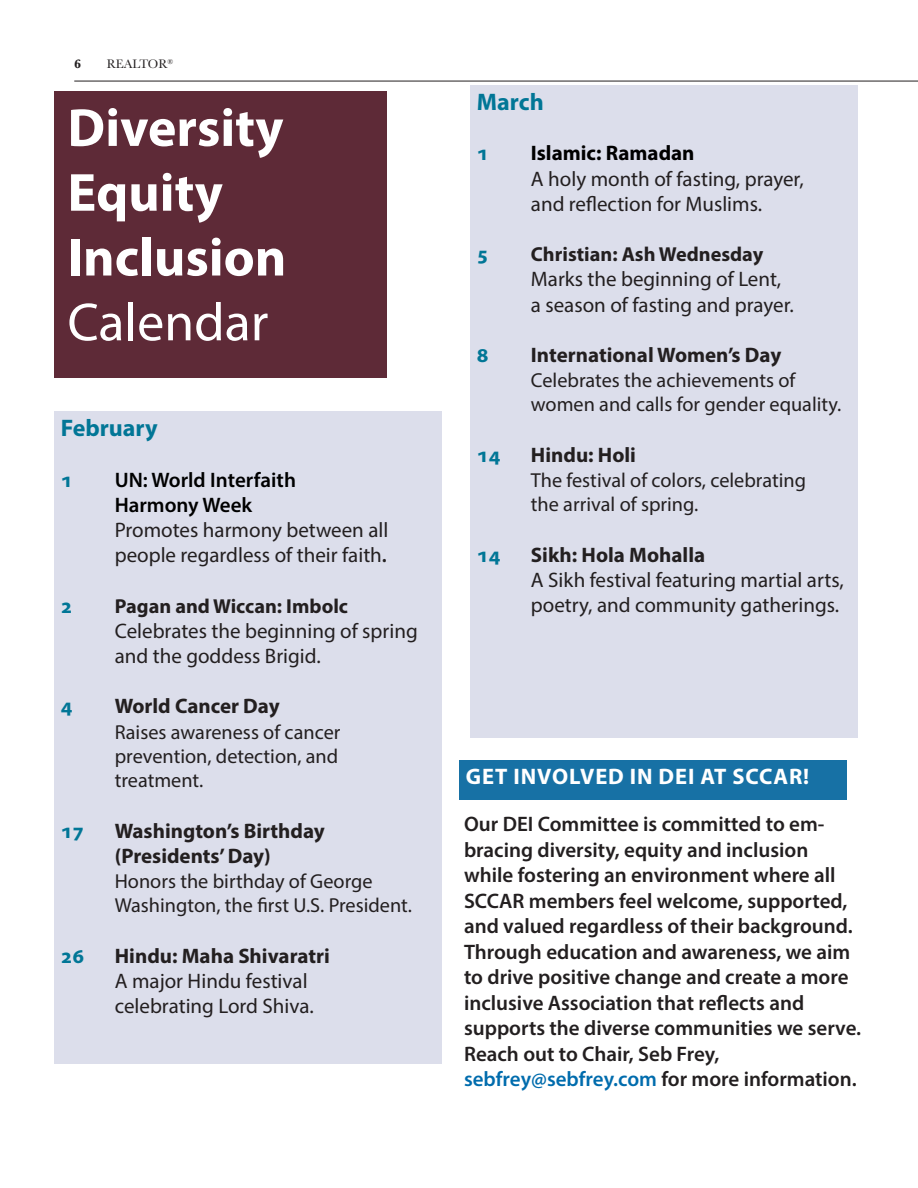
<style>
.page{position:relative;width:918px;height:1188px;background:#fff}
.page>*{position:absolute;margin:0;border:0;box-sizing:border-box;transform-origin:0 0}
.t1{font:700 54px "Myriad Pro";color:#fff}
.t2{font:54px "Myriad Pro";color:#fff}
.t3{font:700 24px "Myriad Pro";color:#017696}
.t4{font:700 22.5px "Myriad Pro";letter-spacing:.04em;color:#fff}
.t5{font:600 21px/25.5px "Myriad Pro";color:#231f20}
.t6{font:21px "Myriad Pro";color:#231f20}
.t7{font:700 21px "Myriad Pro";color:#231f20}
.t8{font:600 21px "Myriad Pro";color:#000}
.t9{font:700 21px "Myriad Pro";color:#000}
.t10{font:700 21px "Myriad Pro";color:#017696}
.t11{font:20.25px "Myriad Pro";color:#231f20}
.t12{font:700 20.25px "Myriad Pro";color:#231f20}
.t13{font:12.75px "Baskerville";color:#231f20}
.t14{font:700 12.75px "Baskerville";color:#231f20}
.s1{font-weight:600}
.s2{color:#006cad}
</style>
<div class="page">
<hr style="left:74px;top:81px;width:844px;height:1px;background:#231f20">
<div style="left:54px;top:92px;width:333px;height:286px;background:#5e2a37"></div>
<div style="left:54px;top:412px;width:388px;height:652px;background:#dcdeeb"></div>
<div style="left:470px;top:85px;width:388px;height:653px;background:#dcdeeb"></div>
<div style="left:459px;top:760px;width:388px;height:40px;background:#1771a5"></div>
<p class="t14" style="left:74px;top:55px;width:8px">6</p>
<p class="t13" style="left:107px;top:56px;width:68px">REALTOR<sup>®</sup></p>
<p class="t1" style="left:68px;top:93px;width:217px">Diversity</p>
<p class="t1" style="left:68px;top:157px;width:157px">Equity</p>
<p class="t1" style="left:68px;top:222px;width:220px">Inclusion</p>
<p class="t2" style="left:68px;top:289px;width:202px">Calendar</p>
<p class="t3" style="left:61px;top:413px;width:98px">February</p>
<p class="t10" style="left:61px;top:466px;width:13px">1</p>
<p class="t8" style="left:115px;top:466px;width:183px">UN: World Interfaith</p>
<p class="t8" style="left:115px;top:491px;width:139px">Harmony Week</p>
<p class="t6" style="left:115px;top:517px;width:275px">Promotes harmony between all</p>
<p class="t6" style="left:115px;top:542px;width:274px">people regardless of their faith<span class="s1">.</span></p>
<p class="t10" style="left:61px;top:592px;width:13px">2</p>
<p class="t12" style="left:115px;top:593px;width:235px">Pagan and Wiccan: Imbolc</p>
<p class="t6" style="left:115px;top:618px;width:305px">Celebrates the beginning of spring</p>
<p class="t6" style="left:115px;top:643px;width:207px">and the goddess Brigid.</p>
<p class="t10" style="left:61px;top:693px;width:13px">4</p>
<p class="t7" style="left:115px;top:693px;width:166px">World Cancer Day</p>
<p class="t11" style="left:115px;top:719px;width:227px">Raises awareness of cancer</p>
<p class="t11" style="left:115px;top:744px;width:225px">prevention, detection, and</p>
<p class="t11" style="left:115px;top:768px;width:90px">treatment.</p>
<p class="t10" style="left:61px;top:817px;width:25px">17</p>
<p class="t7" style="left:115px;top:817px;width:212px">Washington’s Birthday</p>
<p class="t7" style="left:115px;top:842px;width:158px">(Presidents’ Day)</p>
<p class="t11" style="left:115px;top:869px;width:259px">Honors the birthday of George</p>
<p class="t11" style="left:115px;top:893px;width:299px">Washington, the first U.S. President.</p>
<p class="t10" style="left:61px;top:942px;width:25px">26</p>
<p class="t7" style="left:115px;top:942px;width:217px">Hindu: Maha Shivaratri</p>
<p class="t6" style="left:115px;top:968px;width:194px">A major Hindu festival</p>
<p class="t6" style="left:115px;top:993px;width:201px">celebrating Lord Shiva.</p>
<p class="t3" style="left:477px;top:86px;width:68px">March</p>
<p class="t10" style="left:477px;top:140px;width:13px">1</p>
<p class="t9" style="left:531px;top:140px;width:165px">Islamic: Ramadan</p>
<p class="t6" style="left:531px;top:166px;width:274px">A holy month of fasting, prayer,</p>
<p class="t6" style="left:531px;top:191px;width:233px">and reflection for Muslims.</p>
<p class="t10" style="left:477px;top:240px;width:13px">5</p>
<p class="t12" style="left:531px;top:241px;width:234px">Christian: Ash Wednesday</p>
<p class="t6" style="left:531px;top:266px;width:252px">Marks the beginning of Lent,</p>
<p class="t6" style="left:531px;top:292px;width:264px">a season of fasting and prayer.</p>
<p class="t10" style="left:477px;top:341px;width:13px">8</p>
<p class="t7" style="left:531px;top:341px;width:252px">International Women’s Day</p>
<p class="t11" style="left:531px;top:368px;width:266px">Celebrates the achievements of</p>
<p class="t11" style="left:531px;top:392px;width:312px">women and calls for gender equality.</p>
<p class="t10" style="left:477px;top:441px;width:25px">14</p>
<p class="t7" style="left:531px;top:441px;width:107px">Hindu: Holi</p>
<p class="t11" style="left:531px;top:468px;width:277px">The festival of colors, celebrating</p>
<p class="t11" style="left:531px;top:492px;width:169px">the arrival of spring.</p>
<p class="t10" style="left:477px;top:541px;width:25px">14</p>
<p class="t7" style="left:531px;top:541px;width:176px">Sikh: Hola Mohalla</p>
<p class="t6" style="left:531px;top:567px;width:314px">A Sikh festival featuring martial arts,</p>
<p class="t6" style="left:531px;top:592px;width:310px">poetry, and community gatherings.</p>
<p class="t4" style="left:466px;top:762px;width:345px">GET INVOLVED IN DEI AT SCCAR!</p>
<p class="t5" style="left:464px;top:811px;width:399px">Our DEI Committee is committed to em&shy;bracing diversity, equity and inclusion while fostering an environment where all SCCAR members feel welcome, supported, and valued regardless of their background.<br>Through education and awareness, we aim to drive positive change and create a more inclusive Association that reflects and supports the diverse communities we serve.<br>Reach out to Chair, Seb Frey, <span class="s2">sebfrey@sebfrey.com</span> for more information.</p>
</div>
